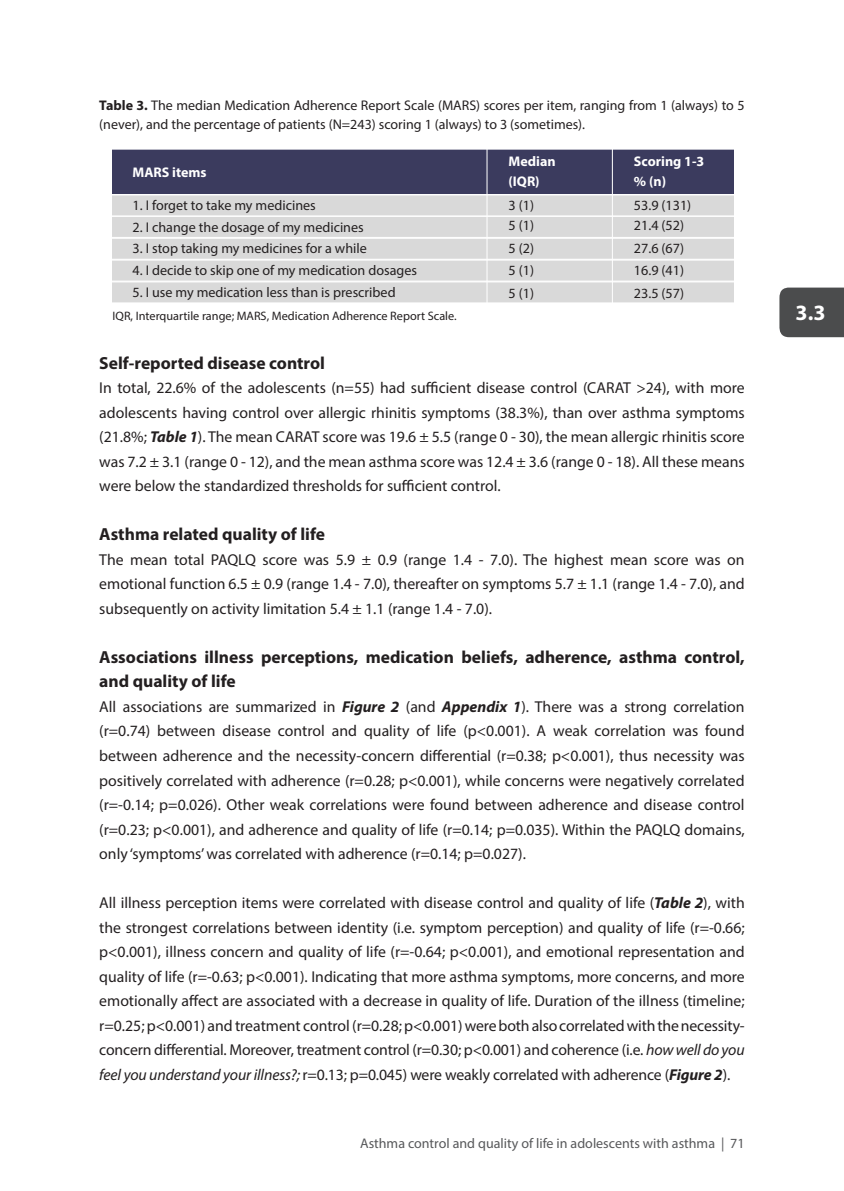
<style>
.page{position:relative;width:844px;height:1191px;background:#fff}
.page>*{position:absolute;margin:0;border:0;box-sizing:border-box;transform-origin:0 0}
.t1{font:700 21.88px "Myriad Pro";color:#fff}
.t2{font:700 17.5px/24.5px "Myriad Pro";color:#231f20}
.t3{font:15.75px/24.5px "Myriad Pro";color:#231f20;text-align:justify}
.t4{font:14.17px/20.1px "Myriad Pro";color:#231f20}
.t5{font:14px/19.2px "Myriad Pro";color:#231f20}
.t6{font:14px "Myriad Pro";color:#57585a}
.t7{font:700 14px/20.1px "Myriad Pro";color:#fff}
.t8{font:12.25px "Myriad Pro";color:#231f20}
.s1{font-weight:700}
.s2{font-weight:700;font-style:italic}
.s3{font-style:italic}
</style>
<div class="page">
<div style="left:779px;top:287px;width:64px;height:50px;background:#4b4c4d"></div>
<div style="left:107px;top:194px;width:628px;height:22px;background:#d9d9d9;border:1px solid #fff"></div>
<div style="left:107px;top:149px;width:645px;height:46px;background:#3b3b5e;border:1px solid #fff"></div>
<div style="left:107px;top:216px;width:628px;height:22px;background:#d9d9d9;border:1px solid #fff"></div>
<div style="left:107px;top:238px;width:628px;height:22px;background:#d9d9d9;border:1px solid #fff"></div>
<div style="left:107px;top:281px;width:628px;height:22px;background:#d9d9d9;border:1px solid #fff"></div>
<div style="left:107px;top:260px;width:628px;height:21px;background:#d9d9d9;border:1px solid #fff"></div>
<div style="left:64px;top:142px;width:47px;height:180px;background:#fff"></div>
<div style="left:734px;top:128px;width:21px;height:194px;background:#fff"></div>
<hr style="left:611px;top:142px;width:1px;height:180px;background:#fff">
<hr style="left:486px;top:142px;width:1px;height:180px;background:#fff">
<p class="t5" style="left:99px;top:95px;width:646px"><span class="s1">Table 3.</span> The median Medication Adherence Report Scale (MARS) scores per item, ranging from 1 (always) to 5 (never), and the percentage of patients (N=243) scoring 1 (always) to 3 (sometimes).</p>
<p class="t7" style="left:132px;top:162px;width:76px">MARS items</p>
<p class="t7" style="left:508px;top:151px;width:49px">Median (IQR)</p>
<p class="t7" style="left:633px;top:151px;width:72px">Scoring 1-3 % (n)</p>
<p class="t4" style="left:132px;top:195px;width:185px">1. I forget to take my medicines</p>
<p class="t4" style="left:132px;top:238px;width:236px">3. I stop taking my medicines for a while</p>
<p class="t4" style="left:132px;top:282px;width:264px">5. I use my medication less than is prescribed</p>
<p class="t4" style="left:508px;top:195px;width:27px">3 (1)<br>5 (1)</p>
<p class="t4" style="left:508px;top:260px;width:27px">5 (1)</p>
<p class="t4" style="left:633px;top:260px;width:52px">16.9 (41)</p>
<p class="t4" style="left:633px;top:195px;width:59px">53.9 (131)</p>
<p class="t4" style="left:132px;top:217px;width:233px">2. I change the dosage of my medicines</p>
<p class="t4" style="left:633px;top:215px;width:52px">21.4 (52)</p>
<p class="t4" style="left:132px;top:260px;width:286px">4. I decide to skip one of my medication dosages</p>
<p class="t4" style="left:508px;top:238px;width:27px">5 (2)</p>
<p class="t4" style="left:508px;top:283px;width:27px">5 (1)</p>
<p class="t4" style="left:633px;top:238px;width:52px">27.6 (67)</p>
<p class="t4" style="left:633px;top:283px;width:52px">23.5 (57)</p>
<p class="t8" style="left:113px;top:308px;width:345px">IQR, Interquartile range; MARS, Medication Adherence Report Scale.</p>
<p class="t2" style="left:99px;top:350px;width:227px">Self-reported disease control</p>
<p class="t3" style="left:99px;top:375px;width:646px">In total, 22.6% of the adolescents (n=55) had sufficient disease control (CARAT &gt;24), with more adolescents having control over allergic rhinitis symptoms (38.3%), than over asthma symptoms (21.8%; <span class="s2">Table 1</span>). The mean CARAT score was 19.6 ± 5.5 (range 0 - 30), the mean allergic rhinitis score was 7.2 ± 3.1 (range 0 - 12), and the mean asthma score was 12.4 ± 3.6 (range 0 - 18). All these means were below the standardized thresholds for sufficient control.</p>
<p class="t2" style="left:99px;top:521px;width:227px">Asthma related quality of life</p>
<p class="t3" style="left:99px;top:547px;width:646px">The mean total PAQLQ score was 5.9 ± 0.9 (range 1.4 - 7.0). The highest mean score was on emotional function 6.5 ± 0.9 (range 1.4 - 7.0), thereafter on symptoms 5.7 ± 1.1 (range 1.4 - 7.0), and subsequently on activity limitation 5.4 ± 1.1 (range 1.4 - 7.0).</p>
<p class="t2" style="left:99px;top:644px;width:646px">Associations illness perceptions, medication beliefs, adherence, asthma control, and quality of life</p>
<p class="t3" style="left:99px;top:694px;width:646px">All associations are summarized in <span class="s2">Figure 2</span> (and <span class="s2">Appendix 1</span>). There was a strong correlation (r=0.74) between disease control and quality of life (p&lt;0.001). A weak correlation was found between adherence and the necessity-concern differential (r=0.38; p&lt;0.001), thus necessity was positively correlated with adherence (r=0.28; p&lt;0.001), while concerns were negatively correlated (r=-0.14; p=0.026). Other weak correlations were found between adherence and disease control (r=0.23; p&lt;0.001), and adherence and quality of life (r=0.14; p=0.035). Within the PAQLQ domains, only ‘symptoms’ was correlated with adherence (r=0.14; p=0.027).</p>
<p class="t3" style="left:99px;top:890px;width:646px">All illness perception items were correlated with disease control and quality of life (<span class="s2">Table 2</span>), with the strongest correlations between identity (i.e. symptom perception) and quality of life (r=-0.66; p&lt;0.001), illness concern and quality of life (r=-0.64; p&lt;0.001), and emotional representation and quality of life (r=-0.63; p&lt;0.001). Indicating that more asthma symptoms, more concerns, and more emotionally affect are associated with a decrease in quality of life. Duration of the illness (timeline; r=0.25; p&lt;0.001) and treatment control (r=0.28; p&lt;0.001) were both also correlated with the necessity&shy;concern differential. Moreover, treatment control (r=0.30; p&lt;0.001) and coherence (i.e. <span class="s3">how well do you feel you understand your illness?;</span> r=0.13; p=0.045) were weakly correlated with adherence (<span class="s2">Figure 2</span>).</p>
<p class="t6" style="left:360px;top:1134px;width:386px">Asthma control and quality of life in adolescents with asthma | 71</p>
<h1 class="t1" style="left:795px;top:298px;width:31px">3.3</h1>
</div>
